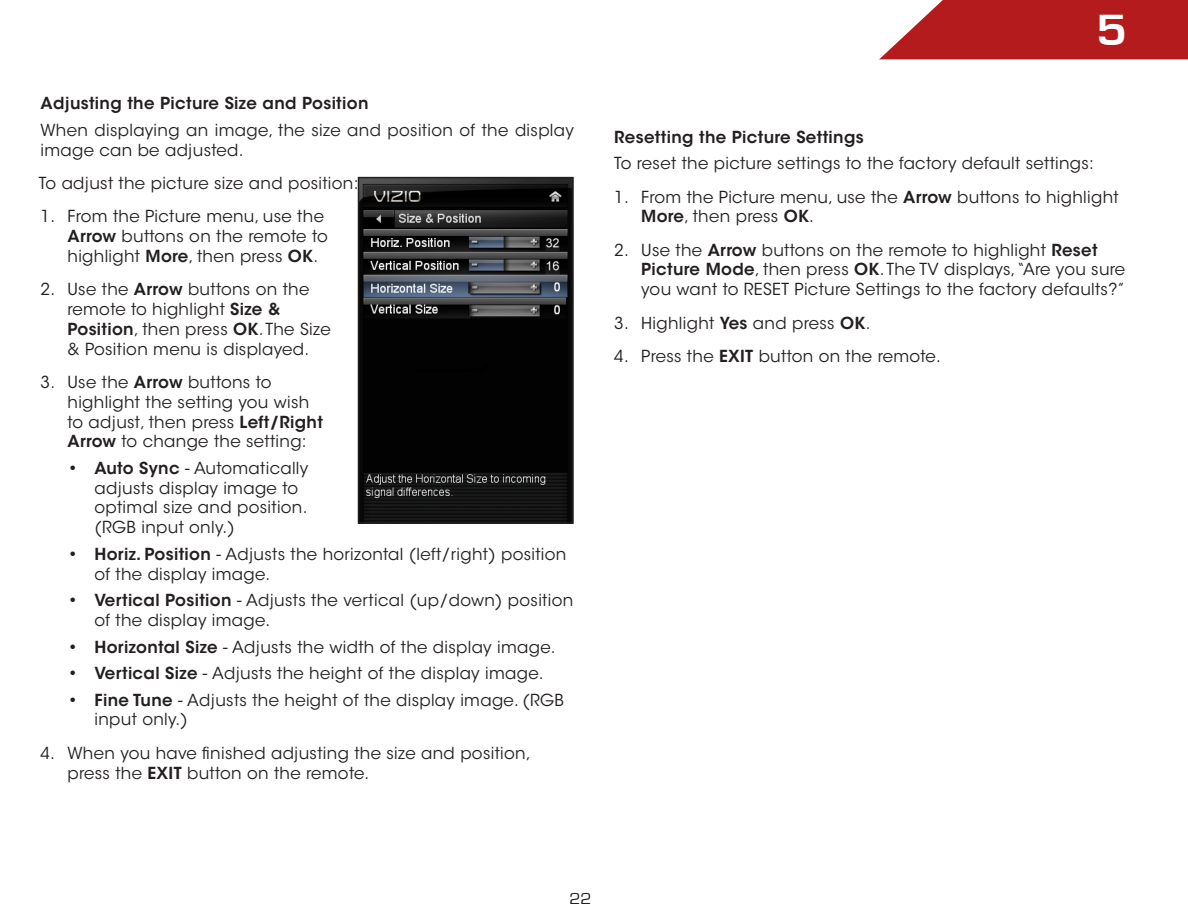
<style>
.page{position:relative;width:1188px;height:918px;background:#fff}
.page>*{position:absolute;margin:0;border:0;box-sizing:border-box;transform-origin:0 0}
.t1{font:700 45px "Eurostile";color:#fff;scale:1.1 1}
.t2{font:16.5px/19.8px "ITC Avant Garde Std";letter-spacing:.02em;color:#231f20}
.t3{font:600 16.5px "ITC Avant Garde Std";letter-spacing:.02em;color:#231f20}
.t4{font:16.5px "Eurostile";color:#231f20;scale:1.1 1}
.s1{font-weight:600}
</style>
<div class="page">
<svg style="left:879px;top:0;width:309px;height:59px;background:#bb3233"></svg>
<img style="left:361px;top:180px;width:210px;height:341px">
<div style="left:358px;top:177px;width:216px;height:347px;border:2px solid #231f20"></div>
<p class="t3" style="left:40px;top:93px;width:329px">Adjusting the Picture Size and Position</p>
<p class="t2" style="left:40px;top:120px;width:535px">When displaying an image, the size and position of the display image can be adjusted.</p>
<p class="t2" style="left:39px;top:173px;width:321px">To adjust the picture size and position:</p>
<p class="t2" style="left:67px;top:207px;width:262px;text-indent:-27px">1. From the Picture menu, use the<br><span class="s1">Arrow</span> buttons on the remote to highlight <span class="s1">More</span>, then press <span class="s1">OK</span>.</p>
<p class="t2" style="left:67px;top:280px;width:265px;text-indent:-27px">2. Use the <span class="s1">Arrow</span> buttons on the remote to highlight <span class="s1">Size &amp;<br>Position</span>, then press <span class="s1">OK</span>. The Size &amp; Position menu is displayed.</p>
<p class="t2" style="left:67px;top:372px;width:257px;text-indent:-27px">3. Use the <span class="s1">Arrow</span> buttons to highlight the setting you wish to adjust, then press <span class="s1">Left/Right<br>Arrow</span> to change the setting:</p>
<p class="t2" style="left:94px;top:458px;width:215px;text-indent:-27px"><span class="s1">• Auto Sync</span> - Automatically adjusts display image to optimal size and position. (RGB input only.)</p>
<p class="t2" style="left:94px;top:544px;width:473px;text-indent:-27px"><span class="s1">• Horiz. Position</span> - Adjusts the horizontal (left/right) position of the display image.</p>
<p class="t2" style="left:94px;top:591px;width:480px;text-indent:-27px"><span class="s1">• Vertical Position</span> - Adjusts the vertical (up/down) position of the display image.</p>
<p class="t2" style="left:67px;top:637px;width:490px"><span class="s1">• Horizontal Size</span> - Adjusts the width of the display image.</p>
<p class="t2" style="left:67px;top:663px;width:478px"><span class="s1">• Vertical Size</span> - Adjusts the height of the display image.</p>
<p class="t2" style="left:94px;top:690px;width:471px;text-indent:-27px"><span class="s1">• Fine Tune</span> - Adjusts the height of the display image. (RGB input only.)</p>
<p class="t2" style="left:67px;top:743px;width:465px;text-indent:-27px">4. When you have finished adjusting the size and position, press the <span class="s1">EXIT</span> button on the remote.</p>
<h1 class="t1" style="left:1096px;top:5px;width:30px">5</h1>
<p class="t3" style="left:614px;top:126px;width:251px">Resetting the Picture Settings</p>
<p class="t2" style="left:614px;top:154px;width:481px">To reset the picture settings to the factory default settings:</p>
<p class="t2" style="left:641px;top:187px;width:479px;text-indent:-27px">1. From the Picture menu, use the <span class="s1">Arrow</span> buttons to highlight<br><span class="s1">More</span>, then press <span class="s1">OK</span>.</p>
<p class="t2" style="left:641px;top:240px;width:486px;text-indent:-27px">2. Use the <span class="s1">Arrow</span> buttons on the remote to highlight <span class="s1">Reset<br>Picture Mode</span>, then press <span class="s1">OK</span>. The TV displays, “Are you sure you want to RESET Picture Settings to the factory defaults?”</p>
<p class="t2" style="left:614px;top:313px;width:258px">3. Highlight <span class="s1">Yes</span> and press <span class="s1">OK</span>.</p>
<p class="t2" style="left:614px;top:346px;width:328px">4. Press the <span class="s1">EXIT</span> button on the remote.</p>
<p class="t4" style="left:569px;top:890px;width:22px">22</p>
</div>
